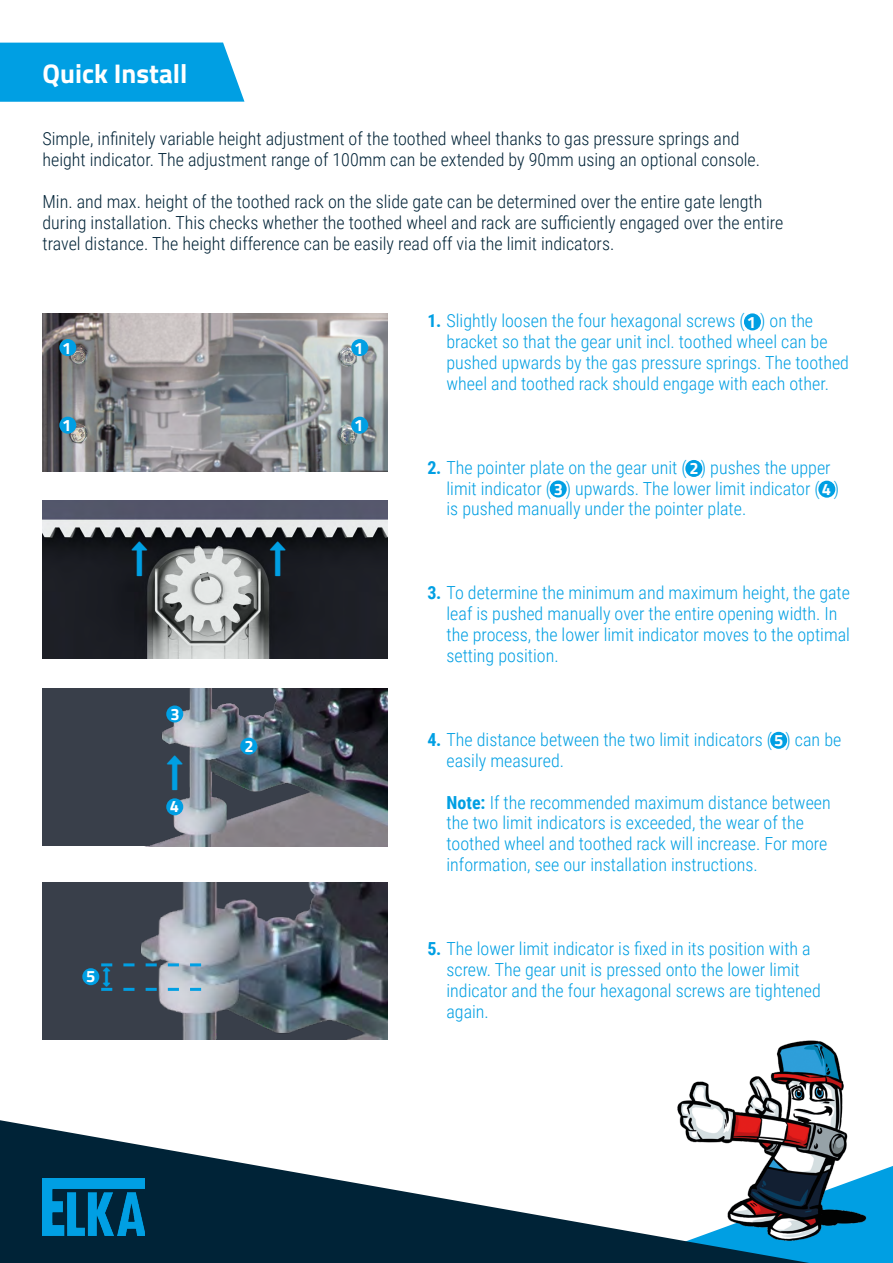
<style>
.page{position:relative;width:893px;height:1263px;background:#fff}
.page>*{position:absolute;margin:0;border:0;box-sizing:border-box;transform-origin:0 0}
.t1{font:700 27px "Titillium Web";color:#fff}
.t2{font:300 18px/21px "Roboto Condensed";color:#009fe3}
.t3{font:300 18px/21px "Roboto Condensed";color:#002337}
.t4{font:700 16.5px "Titillium Web";color:#fff}
.s1{font-weight:700}
</style>
<div class="page">
<div style="left:809px;top:1166px;width:84px;height:97px;background:#009fe3"></div>
<svg style="left:0;top:1120px;width:809px;height:143px;fill:#002337"></svg>
<img style="left:43px;top:1178px;width:102px;height:57px">
<img style="left:671px;top:1040px;width:199px;height:203px">
<div style="left:0;top:43px;width:244px;height:59px;background:#009fe3"></div>
<img style="left:43px;top:314px;width:344px;height:157px">
<div style="left:59px;top:339px;width:17px;height:17px;background:#009fe3;border-radius:50%"></div>
<div style="left:59px;top:417px;width:17px;height:17px;background:#009fe3;border-radius:50%"></div>
<div style="left:351px;top:339px;width:17px;height:17px;background:#009fe3;border-radius:50%"></div>
<div style="left:351px;top:417px;width:17px;height:17px;background:#009fe3;border-radius:50%"></div>
<img style="left:43px;top:688px;width:344px;height:158px">
<div style="left:166px;top:705px;width:17px;height:17px;background:#009fe3;border-radius:50%"></div>
<div style="left:166px;top:798px;width:17px;height:17px;background:#009fe3;border-radius:50%"></div>
<div style="left:240px;top:738px;width:17px;height:17px;background:#009fe3;border-radius:50%"></div>
<img style="left:43px;top:882px;width:344px;height:158px">
<div style="left:82px;top:968px;width:17px;height:17px;background:#009fe3;border-radius:50%"></div>
<img style="left:43px;top:501px;width:344px;height:158px">
<div style="left:744px;top:313px;width:17px;height:17px;background:#009fe3;border-radius:50%"></div>
<div style="left:685px;top:460px;width:17px;height:17px;background:#009fe3;border-radius:50%"></div>
<div style="left:550px;top:480px;width:17px;height:17px;background:#009fe3;border-radius:50%"></div>
<div style="left:818px;top:481px;width:17px;height:17px;background:#009fe3;border-radius:50%"></div>
<div style="left:770px;top:732px;width:17px;height:17px;background:#009fe3;border-radius:50%"></div>
<svg style="left:101px;top:963px;width:100px;height:28px;background:#627a8b"></svg>
<svg style="left:167px;top:756px;width:16px;height:34px"></svg>
<svg style="left:132px;top:541px;width:15px;height:35px"></svg>
<svg style="left:270px;top:541px;width:15px;height:35px"></svg>
<h1 class="t1" style="left:43px;top:53px;width:146px">Quick Install</h1>
<p class="t3" style="left:43px;top:127px;width:719px">Simple, infinitely variable height adjustment of the toothed wheel thanks to gas pressure springs and height indicator. The adjustment range of 100mm can be extended by 90mm using an optional console.</p>
<p class="t3" style="left:43px;top:190px;width:742px">Min. and max. height of the toothed rack on the slide gate can be determined over the entire gate length during installation. This checks whether the toothed wheel and rack are sufficiently engaged over the entire travel distance. The height difference can be easily read off via the limit indicators.</p>
<p class="t4" style="left:62px;top:335px;width:11px">1</p>
<p class="t4" style="left:62px;top:413px;width:11px">1</p>
<p class="t4" style="left:86px;top:963px;width:11px">5</p>
<p class="t4" style="left:170px;top:701px;width:11px">3</p>
<p class="t4" style="left:170px;top:794px;width:11px">4</p>
<p class="t4" style="left:244px;top:733px;width:11px">2</p>
<p class="t4" style="left:354px;top:335px;width:11px">1</p>
<p class="t4" style="left:354px;top:413px;width:11px">1</p>
<p class="t2" style="left:446px;top:309px;width:404px;text-indent:-19px"><span class="s1">1.</span> Slightly loosen the four hexagonal screws ( ) on the bracket so that the gear unit incl. toothed wheel can be pushed upwards by the gas pressure springs. The toothed wheel and toothed rack should engage with each other.</p>
<p class="t4" style="left:747px;top:309px;width:11px">1</p>
<p class="t2" style="left:446px;top:456px;width:394px;text-indent:-19px"><span class="s1">2.</span> The pointer plate on the gear unit ( ) pushes the upper limit indicator ( ) upwards. The lower limit indicator ( ) is pushed manually under the pointer plate.</p>
<p class="t4" style="left:689px;top:455px;width:11px">2</p>
<p class="t4" style="left:554px;top:476px;width:11px">3</p>
<p class="t4" style="left:822px;top:476px;width:11px">4</p>
<p class="t2" style="left:446px;top:582px;width:405px;text-indent:-19px"><span class="s1">3.</span> To determine the minimum and maximum height, the gate leaf is pushed manually over the entire opening width. In the process, the lower limit indicator moves to the optimal setting position.</p>
<p class="t2" style="left:446px;top:728px;width:396px;text-indent:-19px"><span class="s1">4.</span> The distance between the two limit indicators ( ) can be easily measured.</p>
<p class="t2" style="left:446px;top:791px;width:386px"><span class="s1">Note:</span> If the recommended maximum distance between the two limit indicators is exceeded, the wear of the toothed wheel and toothed rack will increase. For more information, see our installation instructions.</p>
<p class="t4" style="left:774px;top:727px;width:11px">5</p>
<p class="t2" style="left:446px;top:937px;width:376px;text-indent:-19px"><span class="s1">5.</span> The lower limit indicator is fixed in its position with a screw. The gear unit is pressed onto the lower limit indicator and the four hexagonal screws are tightened again.</p>
</div>
